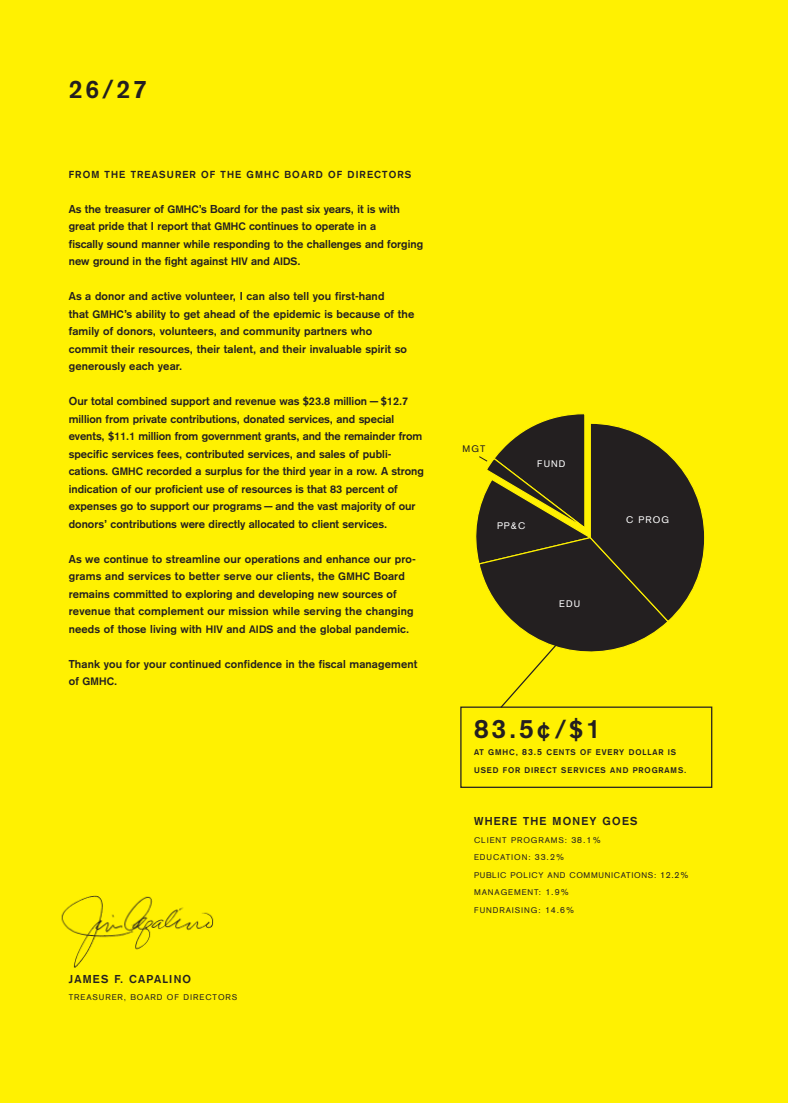
<style>
.page{position:relative;width:788px;height:1103px;background:#fff}
.page>*{position:absolute;margin:0;border:0;box-sizing:border-box;transform-origin:0 0}
.t1{font:700 26.25px "Akzidenz Grotesk";color:#231f20}
.t2{font:700 25px "Akzidenz Grotesk";color:#231f20}
.t3{font:700 11.25px/17.5px "Akzidenz Grotesk";letter-spacing:.005em;color:#231f20}
.t4{font:700 11.25px "Akzidenz Grotesk";letter-spacing:.11em;color:#231f20}
.t5{font:700 10.62px "Akzidenz Grotesk";color:#231f20}
.t6{font:700 10px "Akzidenz Grotesk";letter-spacing:.11em;color:#231f20}
.t7{font:9.38px "Akzidenz Grotesk";letter-spacing:.11em;color:#fff}
.t8{font:9.38px "Akzidenz Grotesk";color:#231f20}
.t9{font:8.12px/17.5px "Akzidenz Grotesk";letter-spacing:.11em;color:#231f20}
.t10{font:700 8.12px/17.5px "Akzidenz Grotesk";letter-spacing:.11em;color:#231f20}
.s1{font-size:10.62px}
.s2{font-size:11px}
.s3{font-size:11.25px}
.s4{font-size:25px}
.s5{font-size:8.75px}
</style>
<div class="page">
<div style="left:0;top:0;width:788px;height:1102px;background:#fff101"></div>
<div style="left:460px;top:706px;width:252px;height:82px;border:1px solid #231f20"></div>
<svg style="left:472px;top:414px;width:233px;height:294px"></svg>
<img style="left:61px;top:895px;width:153px;height:73px">
<h2 class="t2" style="left:69px;top:80px;width:80px">26/27</h2>
<p class="t6" style="left:69px;top:170px;width:344px">FROM THE TREASURER OF THE GMHC BOARD OF DIRECTORS</p>
<p class="t3" style="left:69px;top:201px;width:356px">As the treasurer of <span class="s1">GMHC</span>’s Board for the past six years, it is with great pride that I report that <span class="s1">GMHC</span> continues to operate in a<br>fiscally sound manner while responding to the challenges and forging new ground in the fight against <span class="s1">HIV</span> and <span class="s1">AIDS</span>.</p>
<p class="t3" style="left:69px;top:288px;width:347px">As a donor and active volunteer, I can also tell you first-hand<br>that <span class="s1">GMHC</span>’s ability to get ahead of the epidemic is because of the family of donors, volunteers, and community partners who<br>commit their resources, their talent, and their invaluable spirit so generously each year.</p>
<p class="t3" style="left:69px;top:393px;width:356px">Our total combined support and revenue was <span class="s2">$23.8</span> million—<span class="s2">$12.7 </span>million from private contributions, donated services, and special events, <span class="s2">$11.1</span> million from government grants, and the remainder from specific services fees, contributed services, and sales of publi&shy;cations. <span class="s1">GMHC</span> recorded a surplus for the third year in a row. A strong indication of our proficient use of resources is that <span class="s2">83</span> percent of expenses go to support our programs—and the vast majority of our donors’ contributions were directly allocated to client services.</p>
<p class="t3" style="left:69px;top:551px;width:348px">As we continue to streamline our operations and enhance our pro&shy;grams and services to better serve our clients, the <span class="s1">GMHC</span> Board remains committed to exploring and developing new sources of revenue that complement our mission while serving the changing needs of those living with <span class="s1">HIV</span> and <span class="s1">AIDS</span> and the global pandemic.</p>
<p class="t3" style="left:69px;top:656px;width:350px">Thank you for your continued confidence in the fiscal management</p>
<p class="t5" style="left:69px;top:677px;width:50px"><span class="s3">of</span> GMHC<span class="s3">.</span></p>
<p class="t4" style="left:69px;top:974px;width:124px">JAMES F. CAPALINO</p>
<p class="t9" style="left:69px;top:989px;width:170px">TREASURER, BOARD OF DIRECTORS</p>
<p class="t8" style="left:462px;top:445px;width:24px">MGT</p>
<p class="t7" style="left:537px;top:460px;width:30px">FUND</p>
<p class="t7" style="left:497px;top:523px;width:30px">PP&amp;C</p>
<p class="t7" style="left:559px;top:600px;width:22px">EDU</p>
<p class="t7" style="left:626px;top:516px;width:44px">C PROG</p>
<h1 class="t1" style="left:474px;top:719px;width:128px">83.5<span class="s4">¢/$</span>1</h1>
<p class="t10" style="left:474px;top:744px;width:214px">AT GMHC, <span class="s5">83.5</span> CENTS OF EVERY DOLLAR IS<br>USED FOR DIRECT SERVICES AND PROGRAMS.</p>
<p class="t4" style="left:474px;top:817px;width:165px">WHERE THE MONEY GOES</p>
<p class="t9" style="left:474px;top:832px;width:216px">CLIENT PROGRAMS: <span class="s5">38.1%<br></span>EDUCATION: <span class="s5">33.2%<br></span>PUBLIC POLICY AND COMMUNICATIONS: <span class="s5">12.2%<br></span>MANAGEMENT: <span class="s5">1.9%<br></span>FUNDRAISING: <span class="s5">14.6%</span></p>
</div>
